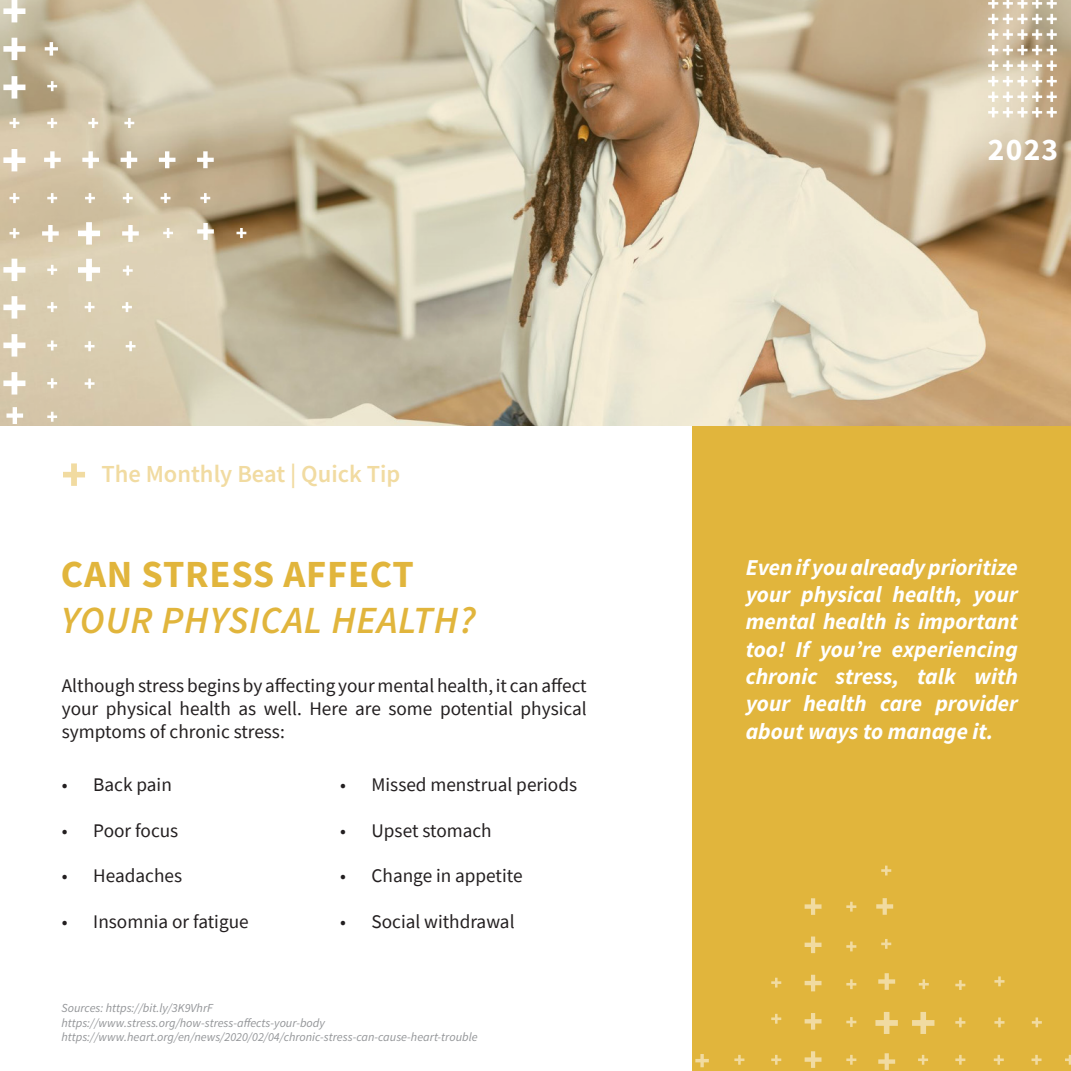
<style>
.page{position:relative;width:1071px;height:1071px;background:#fff}
.page>*{position:absolute;margin:0;border:0;box-sizing:border-box;transform-origin:0 0}
.Chart_Copy{font:italic 600 38.5px "Source Sans Pro";letter-spacing:.02em;color:#e1b53c}
.Chart_Copy-2{font:700 38.5px "Source Sans Pro";letter-spacing:.02em;color:#e1b53c}
.Chart_Copy-3{font:700 31.5px "Source Sans Pro";color:#fff}
.Chart_Copy-4{font:600 24.5px "Source Sans Pro";color:#f1dba1}
.t1{font:italic 700 22.75px/27.3px "Source Sans Pro";color:#fff;text-align:justify}
.t2{font:19.25px/23.1px "Source Sans Pro";color:#231f20;text-align:justify}
.t3{font:italic 12.25px/14.7px "Source Sans Pro";color:#939598}
</style>
<div class="page">
<div style="left:693px;top:412px;width:378px;height:658px;background:#e1b53c"></div>
<img style="left:0;top:0;width:1071px;height:425px">
<svg style="left:3px;top:0;width:22px;height:22px"></svg>
<svg style="left:3px;top:38px;width:22px;height:22px"></svg>
<svg style="left:45px;top:42px;width:13px;height:14px"></svg>
<svg style="left:3px;top:76px;width:22px;height:23px"></svg>
<svg style="left:3px;top:149px;width:22px;height:22px"></svg>
<svg style="left:44px;top:151px;width:17px;height:17px"></svg>
<svg style="left:7px;top:407px;width:16px;height:17px"></svg>
<svg style="left:42px;top:225px;width:17px;height:17px"></svg>
<svg style="left:122px;top:225px;width:17px;height:17px"></svg>
<svg style="left:197px;top:223px;width:17px;height:17px"></svg>
<svg style="left:82px;top:151px;width:17px;height:17px"></svg>
<svg style="left:121px;top:151px;width:16px;height:17px"></svg>
<svg style="left:159px;top:151px;width:16px;height:17px"></svg>
<svg style="left:197px;top:151px;width:17px;height:17px"></svg>
<svg style="left:3px;top:259px;width:22px;height:22px"></svg>
<svg style="left:78px;top:222px;width:22px;height:23px"></svg>
<svg style="left:78px;top:259px;width:22px;height:22px"></svg>
<svg style="left:3px;top:296px;width:22px;height:23px"></svg>
<svg style="left:3px;top:334px;width:22px;height:23px"></svg>
<svg style="left:3px;top:372px;width:22px;height:23px"></svg>
<svg style="left:10px;top:118px;width:9px;height:10px"></svg>
<svg style="left:10px;top:193px;width:9px;height:10px"></svg>
<svg style="left:47px;top:193px;width:10px;height:10px"></svg>
<svg style="left:47px;top:265px;width:10px;height:10px"></svg>
<svg style="left:47px;top:302px;width:10px;height:10px"></svg>
<svg style="left:85px;top:302px;width:10px;height:10px"></svg>
<svg style="left:85px;top:341px;width:10px;height:10px"></svg>
<svg style="left:126px;top:341px;width:10px;height:10px"></svg>
<svg style="left:85px;top:379px;width:10px;height:10px"></svg>
<svg style="left:122px;top:302px;width:10px;height:10px"></svg>
<svg style="left:47px;top:341px;width:10px;height:10px"></svg>
<svg style="left:47px;top:378px;width:10px;height:10px"></svg>
<svg style="left:47px;top:412px;width:10px;height:10px"></svg>
<svg style="left:85px;top:193px;width:10px;height:10px"></svg>
<svg style="left:123px;top:193px;width:10px;height:10px"></svg>
<svg style="left:123px;top:265px;width:10px;height:11px"></svg>
<svg style="left:161px;top:193px;width:9px;height:10px"></svg>
<svg style="left:200px;top:193px;width:10px;height:10px"></svg>
<svg style="left:163px;top:228px;width:10px;height:10px"></svg>
<svg style="left:237px;top:228px;width:9px;height:10px"></svg>
<svg style="left:10px;top:228px;width:9px;height:10px"></svg>
<svg style="left:47px;top:118px;width:10px;height:10px"></svg>
<svg style="left:47px;top:81px;width:10px;height:10px"></svg>
<svg style="left:88px;top:118px;width:10px;height:10px"></svg>
<svg style="left:124px;top:118px;width:10px;height:10px"></svg>
<svg style="left:988px;top:0;width:69px;height:86px"></svg>
<svg style="left:988px;top:92px;width:69px;height:25px"></svg>
<svg style="left:63px;top:463px;width:22px;height:23px"></svg>
<svg style="left:695px;top:1054px;width:14px;height:13px"></svg>
<svg style="left:805px;top:1051px;width:17px;height:17px"></svg>
<svg style="left:878px;top:1053px;width:17px;height:17px"></svg>
<svg style="left:878px;top:973px;width:17px;height:17px"></svg>
<svg style="left:876px;top:898px;width:17px;height:17px"></svg>
<svg style="left:805px;top:1013px;width:17px;height:17px"></svg>
<svg style="left:805px;top:975px;width:17px;height:16px"></svg>
<svg style="left:805px;top:937px;width:17px;height:16px"></svg>
<svg style="left:805px;top:898px;width:17px;height:17px"></svg>
<svg style="left:875px;top:1012px;width:23px;height:22px"></svg>
<svg style="left:912px;top:1012px;width:22px;height:22px"></svg>
<svg style="left:846px;top:1055px;width:10px;height:10px"></svg>
<svg style="left:918px;top:1055px;width:10px;height:10px"></svg>
<svg style="left:955px;top:1055px;width:10px;height:10px"></svg>
<svg style="left:955px;top:1017px;width:10px;height:10px"></svg>
<svg style="left:994px;top:1017px;width:11px;height:10px"></svg>
<svg style="left:994px;top:976px;width:11px;height:10px"></svg>
<svg style="left:1032px;top:1017px;width:10px;height:10px"></svg>
<svg style="left:955px;top:980px;width:10px;height:10px"></svg>
<svg style="left:994px;top:1055px;width:10px;height:10px"></svg>
<svg style="left:1032px;top:1055px;width:10px;height:10px"></svg>
<svg style="left:1065px;top:1055px;width:6px;height:10px"></svg>
<svg style="left:846px;top:1017px;width:10px;height:10px"></svg>
<svg style="left:846px;top:979px;width:10px;height:10px"></svg>
<svg style="left:919px;top:979px;width:10px;height:10px"></svg>
<svg style="left:846px;top:942px;width:10px;height:9px"></svg>
<svg style="left:846px;top:902px;width:10px;height:10px"></svg>
<svg style="left:881px;top:939px;width:10px;height:10px"></svg>
<svg style="left:881px;top:866px;width:10px;height:9px"></svg>
<svg style="left:771px;top:1055px;width:10px;height:10px"></svg>
<svg style="left:734px;top:1055px;width:10px;height:10px"></svg>
<svg style="left:771px;top:1014px;width:10px;height:10px"></svg>
<svg style="left:771px;top:978px;width:10px;height:10px"></svg>
<p class="Chart_Copy-4" style="left:101px;top:458px;width:301px">The Monthly Beat | Quick Tip</p>
<p class="Chart_Copy-2" style="left:61px;top:548px;width:355px">CAN STRESS AFFECT</p>
<p class="Chart_Copy" style="left:61px;top:595px;width:416px">YOUR PHYSICAL HEALTH?</p>
<p class="t2" style="left:62px;top:674px;width:526px">Although stress begins by affecting your mental health, it can affect your physical health as well. Here are some potential physical symptoms of chronic stress:</p>
<p class="t2" style="left:62px;top:773px;width:112px">• Back pain</p>
<p class="t2" style="left:62px;top:818px;width:118px">• Poor focus</p>
<p class="t2" style="left:62px;top:864px;width:122px">• Headaches</p>
<p class="t2" style="left:62px;top:909px;width:188px">• Insomnia or fatigue</p>
<p class="t2" style="left:340px;top:773px;width:239px">• Missed menstrual periods</p>
<p class="t2" style="left:340px;top:818px;width:153px">• Upset stomach</p>
<p class="t2" style="left:340px;top:864px;width:184px">• Change in appetite</p>
<p class="t2" style="left:340px;top:909px;width:176px">• Social withdrawal</p>
<p class="t3" style="left:62px;top:1000px;width:418px">Sources: https://bit.ly/3K9VhrF https://www.stress.org/how-stress-affects-your-body https://www.heart.org/en/news/2020/02/04/chronic-stress-can-cause-heart-trouble</p>
<p class="Chart_Copy-3" style="left:988px;top:128px;width:72px">2023</p>
<p class="t1" style="left:746px;top:553px;width:274px">Even if you already prioritize your physical health, your mental health is important too! If you’re experiencing chronic stress, talk with your health care provider about ways to manage it.</p>
</div>
